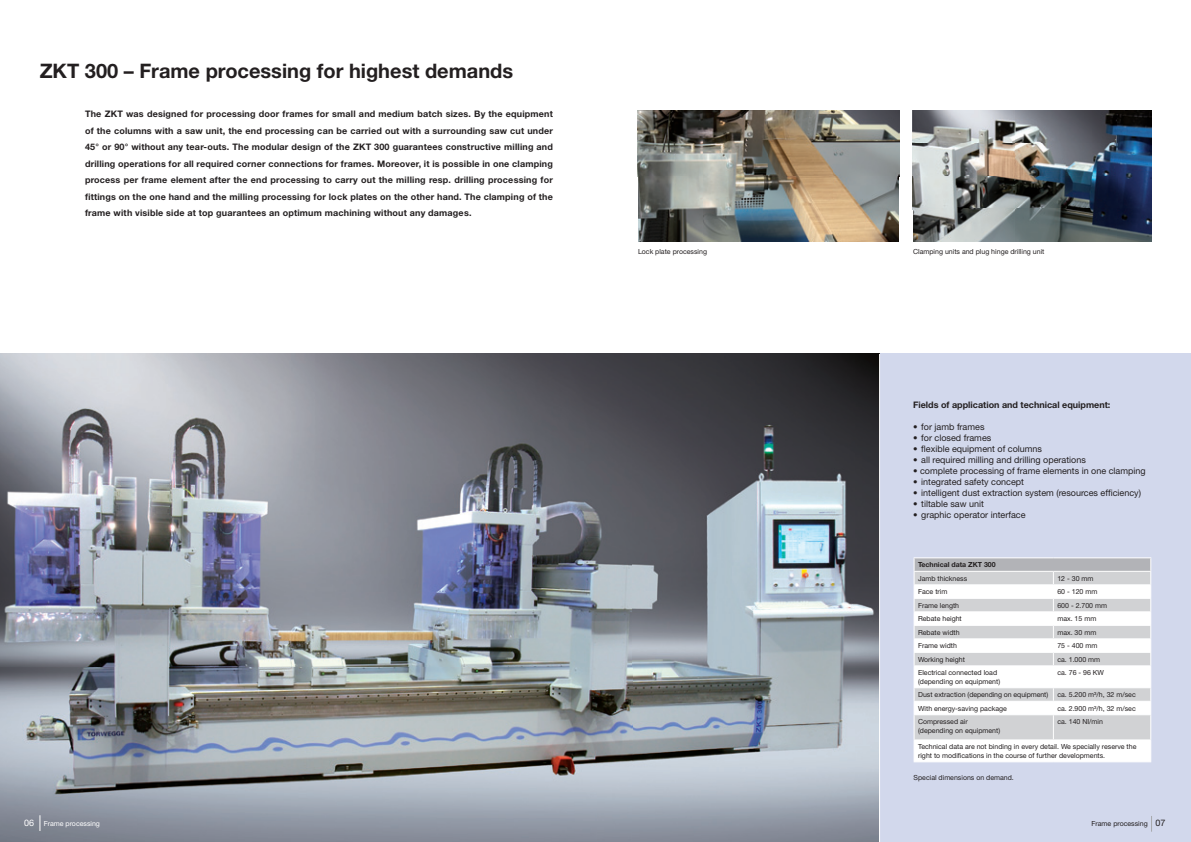
<style>
.page{position:relative;width:1191px;height:842px;background:#fff}
.page>*{position:absolute;margin:0;border:0;box-sizing:border-box;transform-origin:0 0}
.t1{font:700 20px "Helvetica Neue";color:#231f20}
.t2{font:700 9px/16.5px "Helvetica Neue";letter-spacing:.02em;color:#231f20;text-align:justify}
.t3{font:9px "Helvetica Neue";color:#231f20}
.t4{font:700 9px "Helvetica Neue";color:#231f20}
.t5{font:9px "Helvetica Neue";color:#fff}
.t6{font:7px/8.4px "Helvetica Neue";color:#231f20}
.t7{font:700 7px "Helvetica Neue";color:#231f20}
.t8{font:7px "Helvetica Neue";color:#fff}
.s1{font-size:9px}
</style>
<div class="page">
<div style="left:879px;top:354px;width:312px;height:488px;background:#d2d8ec"></div>
<img style="left:0;top:353px;width:879px;height:489px">
<svg style="left:1151px;top:816px;width:1px;height:16px"></svg>
<svg style="left:40px;top:815px;width:1px;height:16px"></svg>
<hr style="left:879px;top:354px;width:1px;height:488px;background:#fff">
<img style="left:638px;top:110px;width:261px;height:132px">
<img style="left:913px;top:110px;width:238px;height:132px">
<hr style="left:913px;top:557px;width:140px;height:1px;background:#fff">
<hr style="left:1053px;top:557px;width:98px;height:1px;background:#fff">
<svg style="left:913px;top:558px;width:238px;height:203px;background:#e6e7e8"></svg>
<hr style="left:913px;top:761px;width:140px;height:1px;background:#fff">
<hr style="left:1053px;top:761px;width:98px;height:1px;background:#fff">
<h1 class="t1" style="left:40px;top:58px;width:475px">ZKT 300 – Frame processing for highest demands</h1>
<p class="t2" style="left:85px;top:106px;width:469px">The ZKT was designed for processing door frames for small and medium batch sizes. By the equipment of the columns with a saw unit, the end processing can be carried out with a surrounding saw cut under 45° or 90° without any tear-outs. The modular design of the ZKT 300 guarantees constructive milling and drilling operations for all required corner connections for frames. Moreover, it is possible in one clamping process per frame element after the end processing to carry out the milling resp. drilling processing for fittings on the one hand and the milling processing for lock plates on the other hand. The clamping of the frame with visible side at top guarantees an optimum machining without any damages.</p>
<p class="t6" style="left:638px;top:247px;width:70px">Lock plate processing</p>
<p class="t6" style="left:913px;top:247px;width:133px">Clamping units and plug hinge drilling unit</p>
<p class="t4" style="left:913px;top:399px;width:199px">Fields of application and technical equipment:</p>
<p class="t3" style="left:913px;top:421px;width:73px">• for jamb frames</p>
<p class="t3" style="left:913px;top:432px;width:80px">• for closed frames</p>
<p class="t3" style="left:913px;top:443px;width:130px">• flexible equipment of columns</p>
<p class="t3" style="left:913px;top:454px;width:174px">• all required milling and drilling operations</p>
<p class="t3" style="left:913px;top:465px;width:234px">• complete processing of frame elements in one clamping</p>
<p class="t3" style="left:913px;top:476px;width:112px">• integrated safety concept</p>
<p class="t3" style="left:913px;top:487px;width:229px">• intelligent dust extraction system (resources efficiency)</p>
<p class="t3" style="left:913px;top:498px;width:72px">• tiltable saw unit</p>
<p class="t3" style="left:913px;top:509px;width:114px">• graphic operator interface</p>
<p class="t7" style="left:918px;top:560px;width:79px">Technical data ZKT 300</p>
<p class="t6" style="left:918px;top:574px;width:51px">Jamb thickness</p>
<p class="t6" style="left:1057px;top:574px;width:38px">12 - 30 mm</p>
<p class="t6" style="left:918px;top:587px;width:31px">Face trim</p>
<p class="t6" style="left:1057px;top:587px;width:41px">60 - 120 mm</p>
<p class="t6" style="left:918px;top:601px;width:43px">Frame length</p>
<p class="t6" style="left:1057px;top:601px;width:51px">600 - 2.700 mm</p>
<p class="t6" style="left:918px;top:614px;width:45px">Rebate height</p>
<p class="t6" style="left:1057px;top:614px;width:40px">max. 15 mm</p>
<p class="t6" style="left:918px;top:628px;width:43px">Rebate width</p>
<p class="t6" style="left:1057px;top:628px;width:40px">max. 30 mm</p>
<p class="t6" style="left:918px;top:642px;width:40px">Frame width</p>
<p class="t6" style="left:1057px;top:642px;width:41px">75 - 400 mm</p>
<p class="t6" style="left:918px;top:655px;width:48px">Working height</p>
<p class="t6" style="left:1057px;top:655px;width:44px">ca. 1.000 mm</p>
<p class="t6" style="left:918px;top:669px;width:84px">Electrical connected load (depending on equipment)</p>
<p class="t6" style="left:1057px;top:669px;width:48px">ca. 76 - 96 KW</p>
<p class="t6" style="left:918px;top:690px;width:132px">Dust extraction (depending on equipment)</p>
<p class="t6" style="left:1057px;top:690px;width:80px">ca. 5.200 m³/h, 32 m/sec</p>
<p class="t6" style="left:918px;top:704px;width:90px">With energy-saving package</p>
<p class="t6" style="left:1057px;top:704px;width:80px">ca. 2.900 m³/h, 32 m/sec</p>
<p class="t6" style="left:918px;top:717px;width:84px">Compressed air (depending on equipment)</p>
<p class="t6" style="left:1057px;top:717px;width:47px">ca. 140 NI/min</p>
<p class="t6" style="left:918px;top:743px;width:220px">Technical data are not binding in every detail. We specially reserve the right to modifications in the course of further developments.</p>
<p class="t6" style="left:913px;top:773px;width:102px">Special dimensions on demand.</p>
<p class="t5" style="left:24px;top:817px;width:12px">06</p>
<p class="t8" style="left:44px;top:819px;width:58px">Frame processing</p>
<p class="t6" style="left:1091px;top:819px;width:75px">Frame processing <span class="s1">07</span></p>
</div>
